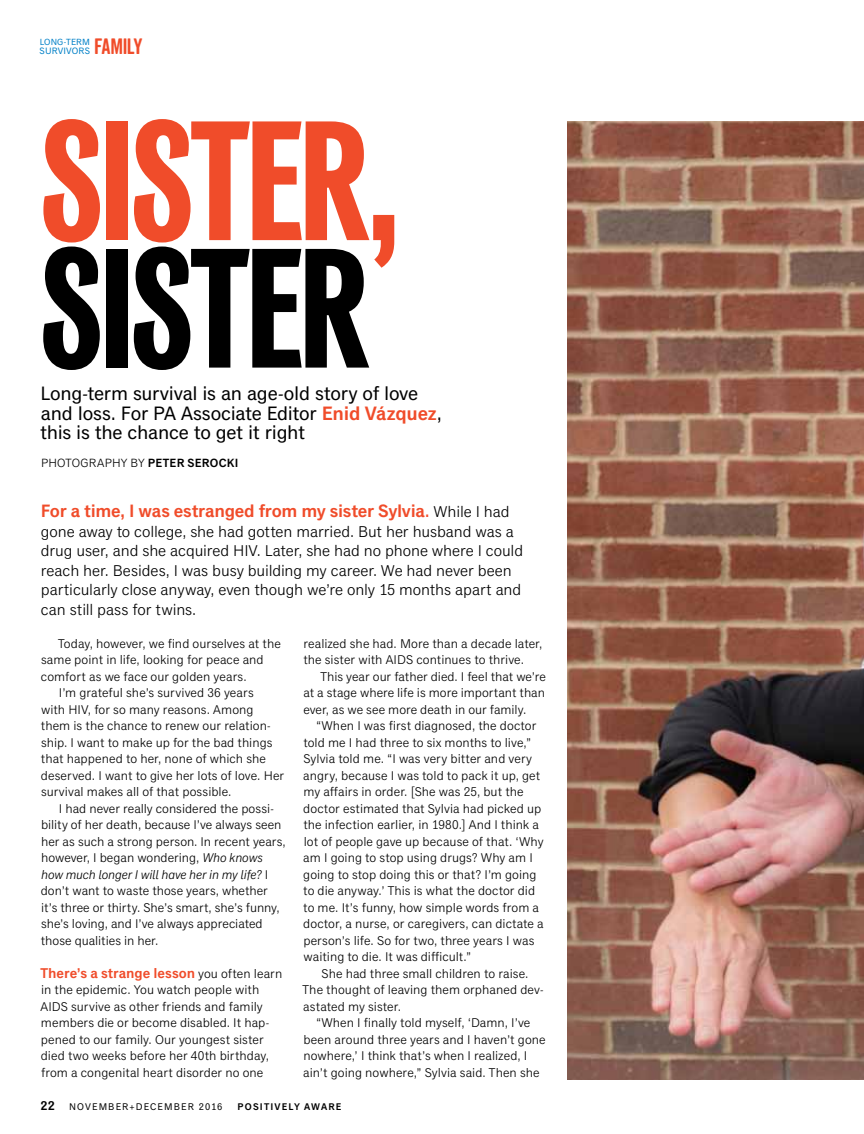
<style>
.page{position:relative;width:864px;height:1134px;background:#fff}
.page>*{position:absolute;margin:0;border:0;box-sizing:border-box;transform-origin:0 0}
.t1{font:172.5px "Classic Grotesque Pro Cm Bd";letter-spacing:-.025em;color:#f04c2a}
.t2{font:172.5px "Classic Grotesque Pro Cm Bd";letter-spacing:-.025em;color:#000}
.t3{font:21.6px "Veneer Clean Soft";letter-spacing:-.025em;color:#f04c2a}
.t4{font:19.5px/19.5px "Classic Grotesque Pro";letter-spacing:-.02em;color:#000}
.t5{font:600 18px "Classic Grotesque Pro";letter-spacing:-.02em;color:#f04c2a}
.t6{font:15.75px/19.5px "Classic Grotesque Pro";letter-spacing:-.005em;color:#000}
.t7{font:600 14.25px "Classic Grotesque Pro";color:#f04c2a}
.t8{font:12.75px/16.5px "Classic Grotesque Pro";color:#000}
.t9{font:italic 12.75px "Classic Grotesque Pro";letter-spacing:-.005em;color:#000}
.t10{font:600 12.75px "Classic Grotesque Pro";color:#000}
.t11{font:600 12px "Classic Grotesque Pro";letter-spacing:.02em;color:#000}
.t12{font:12px "Classic Grotesque Pro";letter-spacing:.025em;color:#000}
.t13{font:9.75px "Classic Grotesque Pro";letter-spacing:.11em;color:#000}
.t14{font:600 9.75px "Classic Grotesque Pro";letter-spacing:.12em;color:#000}
.t15{font:9.3px "Classic Grotesque Pro";letter-spacing:.015em;color:#0080c7}
.t16{font:9px "Classic Grotesque Pro";color:#0080c7}
.s1{font-weight:600;color:#f04c2a}
.s2{font-weight:400}
.s3{font-weight:500}
.s4{font-weight:400;font-size:15.75px;color:#000}
.s5{font-style:italic}
.s6{font-style:normal}
.s7{font-weight:400;font-size:12.75px;color:#000}
</style>
<div class="page">
<img style="left:567px;top:122px;width:297px;height:958px">
<p class="t16" style="left:40px;top:37px;width:12px">LONG</p>
<p class="t16" style="left:64px;top:37px;width:28px">-TERM</p>
<p class="t15" style="left:40px;top:45px;width:52px">SURVIVORS</p>
<h2 class="t3" style="left:94px;top:33px;width:50px">FAMILY</h2>
<h1 class="t1" style="left:40px;top:71px;width:362px">SISTER,</h1>
<h1 class="t2" style="left:40px;top:199px;width:330px">SISTER</h1>
<h3 class="t4" style="left:40px;top:384px;width:403px">Long-term survival is an age-old story of love and loss. For PA Associate Editor <span class="s1">Enid Vázquez</span>, this is the chance to get it right</h3>
<p class="t12" style="left:41px;top:455px;width:65px">ph otograph</p>
<p class="t11" style="left:121px;top:455px;width:119px"><span class="s2">y by</span> Peter Serocki</p>
<h3 class="t5" style="left:41px;top:500px;width:470px">For a time, I was estranged from my sister Sylvia<span class="s3">.</span> <span class="s4">While I had</span></h3>
<p class="t6" style="left:41px;top:522px;width:484px">gone away to college, she had gotten married. But her husband was a drug user, and she acquired HIV. Later, she had no phone where I could reach her. Besides, I was busy building my career. We had never been particularly close anyway, even though we’re only 15 months apart and can still pass for twins.</p>
<p class="t8" style="left:58px;top:636px;width:224px">Today, however, we find ourselves at the</p>
<p class="t8" style="left:41px;top:652px;width:224px">same point in life, looking for peace and</p>
<p class="t8" style="left:41px;top:669px;width:207px">comfort as we face our golden years.</p>
<p class="t8" style="left:59px;top:685px;width:196px">I ’m grateful she’s survived 36 years</p>
<p class="t8" style="left:41px;top:701px;width:214px">with HIV, for so many reasons. Among</p>
<p class="t8" style="left:41px;top:718px;width:231px">them is the chance to renew our relation-</p>
<p class="t8" style="left:41px;top:734px;width:233px">ship. I want to make up for the bad things</p>
<p class="t8" style="left:41px;top:751px;width:227px">that happened to her, none of which she</p>
<p class="t8" style="left:41px;top:767px;width:245px">deserved. I want to give her lots of love. Her</p>
<p class="t8" style="left:41px;top:784px;width:192px">survival makes all of that possible.</p>
<p class="t8" style="left:59px;top:800px;width:216px">I had never really considered the possi-</p>
<p class="t8" style="left:41px;top:817px;width:242px">bility of her death, because I ’ve always seen</p>
<p class="t8" style="left:41px;top:833px;width:246px">her as such a strong person. I n recent years,</p>
<p class="t8" style="left:41px;top:850px;width:223px">however, I began wondering, <span class="s5">Who knows</span></p>
<p class="t9" style="left:41px;top:867px;width:226px">how much longer I will have her in my life? <span class="s6">I</span></p>
<p class="t8" style="left:41px;top:883px;width:229px">don’t want to waste those years, whether</p>
<p class="t8" style="left:41px;top:899px;width:240px">it’s three or thirty. She’s smart, she’s funny,</p>
<p class="t8" style="left:41px;top:916px;width:223px">she’s loving, and I ’ve always appreciated</p>
<p class="t8" style="left:41px;top:932px;width:119px">those qualities in her.</p>
<p class="t7" style="left:40px;top:964px;width:243px">There’s a strange lesson <span class="s7">you often learn</span></p>
<p class="t8" style="left:41px;top:982px;width:230px">in the epidemic. You watch people with AI DS survive as other friends and family members die or become disabled. It hap&shy;pened to our family. Our youngest sister died two weeks before her 40th birthday, from a congenital heart disorder no one</p>
<p class="t8" style="left:303px;top:635px;width:241px">realized she had. More than a decade later, the sister with AI DS continues to thrive.</p>
<p class="t8" style="left:303px;top:668px;width:244px;text-align:justify;text-indent:17px">This year our father died. I feel that we’re at a stage where life is more important than ever, as we see more death in our family.</p>
<p class="t8" style="left:303px;top:718px;width:242px;text-indent:13px">“When I was first diagnosed, the doctor told me I had three to six months to live,” Sylvia told me. “I was very bitter and very angry, because I was told to pack it up, get my affairs in order. [She was 25, but the doctor estimated that Sylvia had picked up the infection earlier, in 1980.] And I think a lot of people gave up because of that. ‘Why am I going to stop using drugs? Why am I going to stop doing this or that? I ’m going to die anyway.’ This is what the doctor did to me. It’s funny, how simple words from a doctor, a nurse, or caregivers, can dictate a person’s life. So for two, three years I was waiting to die. It was difficult.”</p>
<p class="t8" style="left:303px;top:965px;width:243px;text-indent:19px">She had three small children to raise.<br>The thought of leaving them orphaned dev&shy;astated my sister.</p>
<p class="t8" style="left:303px;top:1015px;width:244px;text-indent:13px">“When I finally told myself, ‘Damn, I ’ve been around three years and I haven’t gone nowhere,’ I think that’s when I realized, I ain’t going nowhere,” Sylvia said. Then she</p>
<p class="t10" style="left:40px;top:1098px;width:16px">22</p>
<p class="t13" style="left:69px;top:1101px;width:155px">NOVEMBER+DECEMBER 2016</p>
<p class="t14" style="left:237px;top:1101px;width:106px">positively aware</p>
</div>
